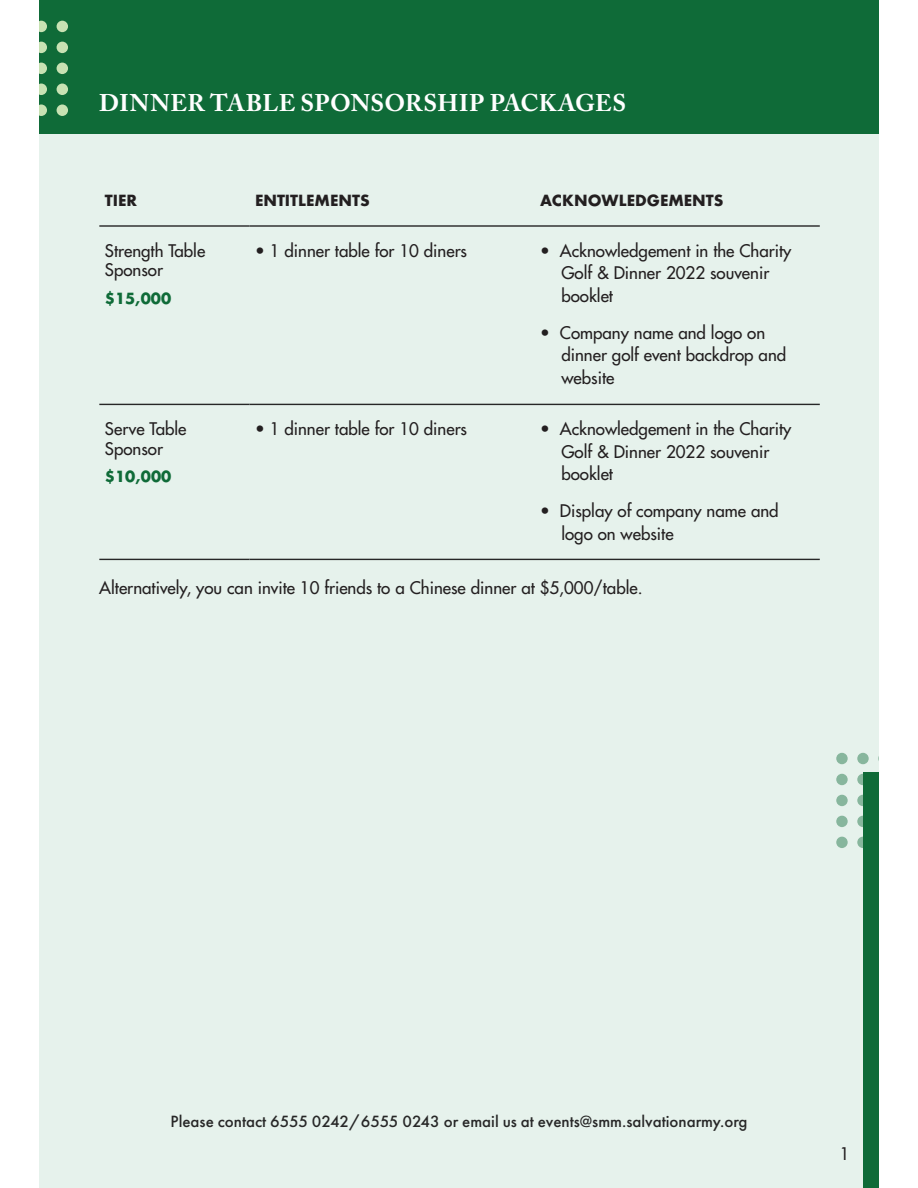
<style>
.page{position:relative;width:918px;height:1188px;background:#fff}
.page>*{position:absolute;margin:0;border:0;box-sizing:border-box;transform-origin:0 0}
.t1{font:700 24px "Adobe Caslon Pro";letter-spacing:.01em;color:#fff}
.t2{font:16.95px/22.5px "Futura";color:#231f20}
.t3{font:500 16.95px "Futura PT";color:#272727}
.t4{font:700 16.95px "Futura";color:#231f20}
.t5{font:700 16.95px "Futura";color:#0f6b38}
</style>
<div class="page">
<div style="left:39px;top:134px;width:840px;height:1054px;background:#e6f2ec"></div>
<hr style="left:99px;top:225px;width:150px;height:2px;background:#272727">
<hr style="left:249px;top:225px;width:571px;height:2px;background:#272727">
<hr style="left:99px;top:404px;width:150px;height:1px;background:#272727">
<hr style="left:249px;top:404px;width:571px;height:1px;background:#272727">
<hr style="left:99px;top:559px;width:150px;height:1px;background:#272727">
<hr style="left:249px;top:559px;width:571px;height:1px;background:#272727">
<div style="left:863px;top:772px;width:16px;height:416px;background:#0f6b38"></div>
<div style="left:857px;top:753px;width:12px;height:11px;background:#87b69d;border-radius:50%"></div>
<svg style="left:857px;top:774px;width:6px;height:11px"></svg>
<svg style="left:857px;top:795px;width:6px;height:11px"></svg>
<svg style="left:857px;top:816px;width:6px;height:11px"></svg>
<svg style="left:857px;top:837px;width:6px;height:11px"></svg>
<div style="left:836px;top:753px;width:12px;height:11px;background:#87b69d;border-radius:50%"></div>
<div style="left:836px;top:774px;width:12px;height:11px;background:#87b69d;border-radius:50%"></div>
<div style="left:836px;top:795px;width:12px;height:11px;background:#87b69d;border-radius:50%"></div>
<div style="left:836px;top:816px;width:12px;height:11px;background:#87b69d;border-radius:50%"></div>
<div style="left:836px;top:837px;width:12px;height:11px;background:#87b69d;border-radius:50%"></div>
<div style="left:39px;top:0;width:840px;height:134px;background:#0f6b38"></div>
<svg style="left:39px;top:21px;width:8px;height:11px"></svg>
<svg style="left:39px;top:42px;width:8px;height:11px"></svg>
<svg style="left:39px;top:63px;width:8px;height:11px"></svg>
<svg style="left:39px;top:84px;width:8px;height:11px"></svg>
<svg style="left:39px;top:104px;width:8px;height:12px"></svg>
<div style="left:57px;top:21px;width:11px;height:11px;background:#c8e2b3;border-radius:50%"></div>
<div style="left:57px;top:42px;width:11px;height:11px;background:#c8e2b3;border-radius:50%"></div>
<div style="left:57px;top:63px;width:11px;height:11px;background:#c8e2b3;border-radius:50%"></div>
<div style="left:57px;top:84px;width:11px;height:11px;background:#c8e2b3;border-radius:50%"></div>
<div style="left:57px;top:104px;width:11px;height:12px;background:#c8e2b3;border-radius:50%"></div>
<h1 class="t1" style="left:99px;top:89px;width:528px">DINNER TABLE SPONSORSHIP PACKAGES</h1>
<p class="t4" style="left:105px;top:190px;width:34px">TIER</p>
<p class="t4" style="left:255px;top:190px;width:116px">ENTITLEMENTS</p>
<p class="t4" style="left:540px;top:190px;width:185px">ACKNOWLEDGEMENTS</p>
<p class="t2" style="left:105px;top:242px;width:102px;line-height:19.8px">Strength Table<br>Sponsor</p>
<p class="t5" style="left:105px;top:288px;width:68px">$15,000</p>
<p class="t2" style="left:255px;top:240px;width:214px">• 1 dinner table for 10 diners</p>
<p class="t2" style="left:561px;top:240px;width:232px;text-indent:-21px">• Acknowledgement in the Charity<br>Golf &amp; Dinner 2022 souvenir booklet</p>
<p class="t2" style="left:561px;top:322px;width:226px;text-indent:-21px">• Company name and logo on dinner golf event backdrop and website</p>
<p class="t2" style="left:105px;top:420px;width:83px;line-height:20.2px">Serve Table<br>Sponsor</p>
<p class="t5" style="left:105px;top:466px;width:68px">$10,000</p>
<p class="t2" style="left:255px;top:419px;width:214px">• 1 dinner table for 10 diners</p>
<p class="t2" style="left:561px;top:419px;width:232px;text-indent:-21px">• Acknowledgement in the Charity<br>Golf &amp; Dinner 2022 souvenir booklet</p>
<p class="t2" style="left:561px;top:501px;width:219px;text-indent:-21px">• Display of company name and logo on website</p>
<p class="t2" style="left:99px;top:578px;width:545px">Alternatively, you can invite 10 friends to a Chinese dinner at $5,000/table.</p>
<p class="t3" style="left:171px;top:1111px;width:578px">Please contact 6555 0242/6555 0243 or email us at events@smm.salvationarmy.org</p>
<p class="t2" style="left:840px;top:1144px;width:11px">1</p>
</div>
